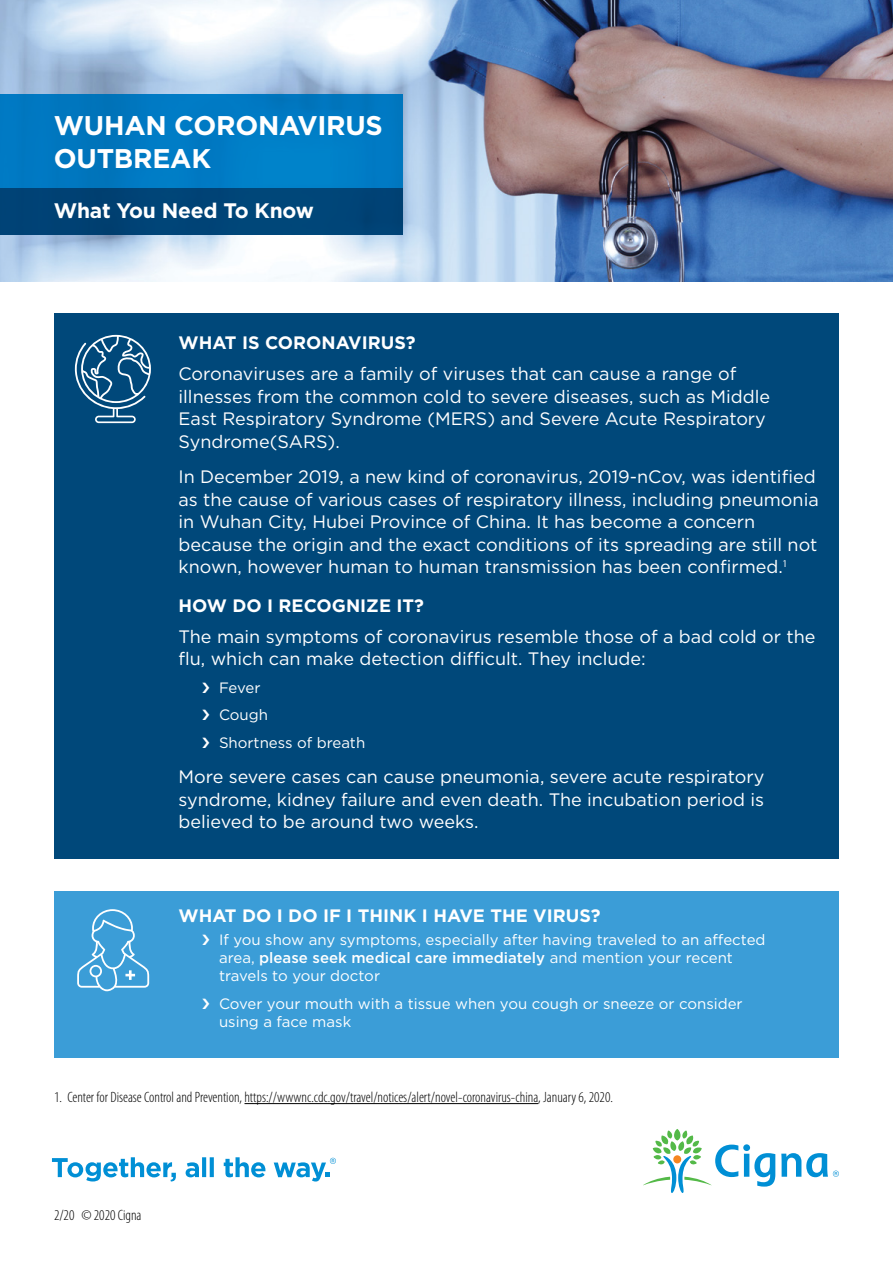
<style>
.page{position:relative;width:893px;height:1263px;background:#fff}
.page>*{position:absolute;margin:0;border:0;box-sizing:border-box;transform-origin:0 0}
.t1{font:700 27px/33px "Gotham";letter-spacing:-.01em;color:#fff}
.t2{font:700 21px "Gotham";letter-spacing:-.01em;color:#fff}
.BodyTXT{font:18px/22.5px "Gotham";color:#fff}
.ParaHDR{font:700 18px "Gotham";color:#fff}
.t3{font:15px/18px "Gotham";color:#fff}
.footnote{font:300 condensed 15px "Myriad Pro";color:#000}
.s1{font-weight:500}
</style>
<div class="page">
<svg style="left:52px;top:1157px;width:124px;height:24px"></svg>
<svg style="left:186px;top:1157px;width:28px;height:20px"></svg>
<svg style="left:224px;top:1157px;width:41px;height:20px"></svg>
<svg style="left:274px;top:1158px;width:62px;height:23px"></svg>
<svg style="left:643px;top:1129px;width:196px;height:64px"></svg>
<div style="left:54px;top:313px;width:785px;height:546px;background:#00487a"></div>
<div style="left:54px;top:891px;width:785px;height:166px;background:#3b9dd7"></div>
<hr style="left:244px;top:1103px;width:294px;height:1px;background:#000">
<svg style="left:75px;top:335px;width:76px;height:88px"></svg>
<svg style="left:77px;top:909px;width:72px;height:82px"></svg>
<img style="left:0;top:0;width:893px;height:282px">
<div style="left:0;top:188px;width:403px;height:46px;background:#00487a"></div>
<div style="left:0;top:94px;width:403px;height:94px;background:#007ac4"></div>
<p class="t1" style="left:54px;top:109px;width:330px">WUHAN CORONAVIRUS<br>OUTBREAK</p>
<p class="t2" style="left:54px;top:197px;width:262px">What You Need To Know</p>
<p class="ParaHDR" style="left:178px;top:331px;width:238px">WHAT IS CORONAVIRUS?</p>
<p class="BodyTXT" style="left:179px;top:362px;width:593px">Coronaviruses are a family of viruses that can cause a range of illnesses from the common cold to severe diseases, such as Middle East Respiratory Syndrome (MERS) and Severe Acute Respiratory Syndrome(SARS).</p>
<p class="BodyTXT" style="left:179px;top:465px;width:642px">In December 2019, a new kind of coronavirus, 2019-nCov, was identified as the cause of various cases of respiratory illness, including pneumonia in Wuhan City, Hubei Province of China. It has become a concern because the origin and the exact conditions of its spreading are still not known, however human to human transmission has been confirmed.<sup>1</sup></p>
<p class="ParaHDR" style="left:178px;top:593px;width:247px">HOW DO I RECOGNIZE IT?</p>
<p class="BodyTXT" style="left:179px;top:625px;width:639px">The main symptoms of coronavirus resemble those of a bad cold or the flu, which can make detection difficult. They include:</p>
<p class="t3" style="left:219px;top:678px;width:43px">Fever</p>
<p class="t3" style="left:219px;top:706px;width:51px">Cough</p>
<p class="t3" style="left:219px;top:733px;width:148px">Shortness of breath</p>
<p class="BodyTXT" style="left:179px;top:765px;width:587px;text-align:justify">More severe cases can cause pneumonia, severe acute respiratory syndrome, kidney failure and even death. The incubation period is believed to be around two weeks.</p>
<p class="ParaHDR" style="left:178px;top:904px;width:424px">WHAT DO I DO IF I THINK I HAVE THE VIRUS?</p>
<p class="t3" style="left:219px;top:931px;width:548px">If you show any symptoms, especially after having traveled to an affected area, <span class="s1">please seek medical care immediately</span> and mention your recent travels to your doctor</p>
<p class="t3" style="left:219px;top:994px;width:525px">Cover your mouth with a tissue when you cough or sneeze or consider using a face mask</p>
<p class="footnote" style="left:54px;top:1089px;width:560px">1. Center for Disease Control and Prevention, https://wwwnc.cdc.gov/travel/notices/alert/novel-coronavirus-china, January 6, 2020.</p>
<p class="footnote" style="left:54px;top:1207px;width:89px">2/20 © 2020 Cigna</p>
</div>
